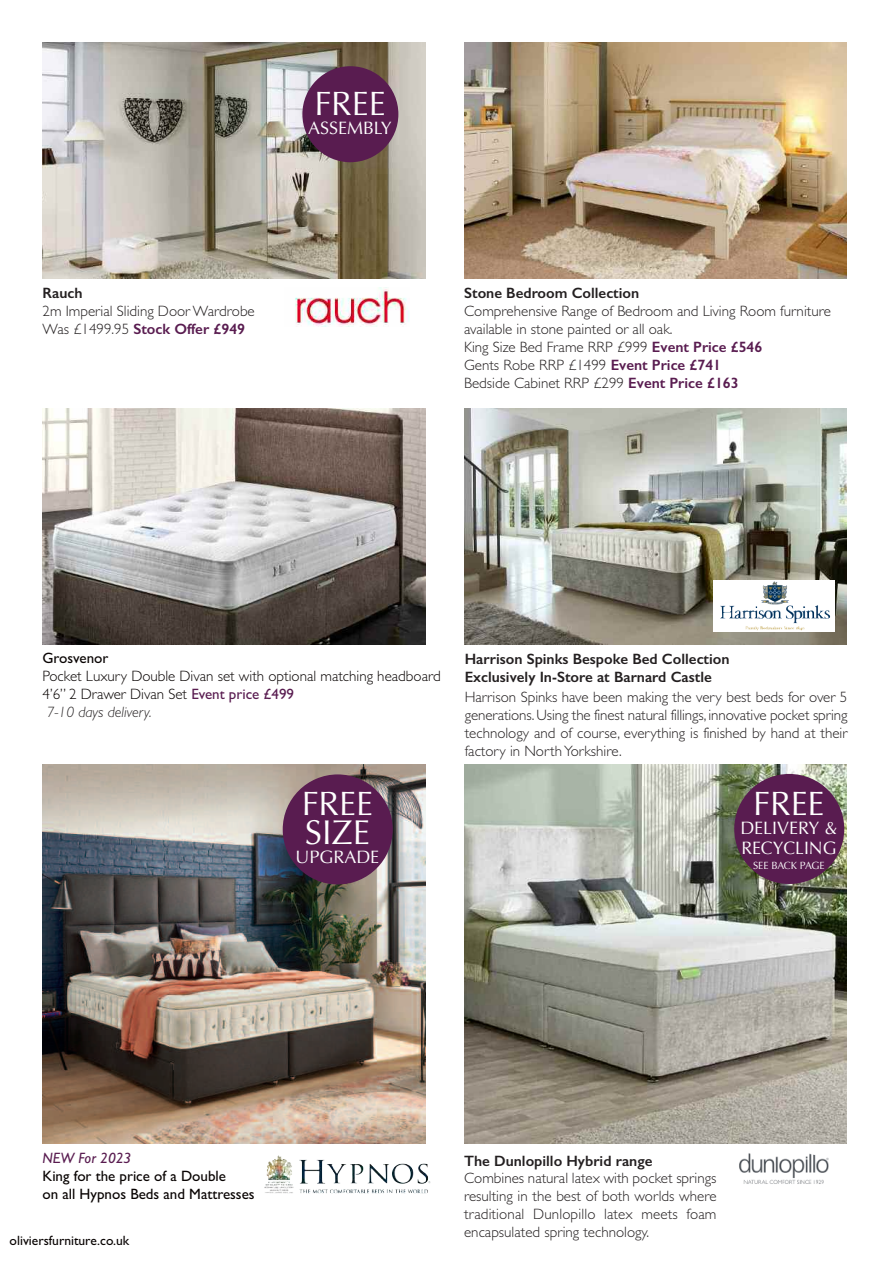
<style>
.page{position:relative;width:893px;height:1263px;background:#fff}
.page>*{position:absolute;margin:0;border:0;box-sizing:border-box;transform-origin:0 0}
.t1{font:34.5px "Optima";color:#fff}
.t2{font:33.9px "Optima";color:#fff}
.t3{font:18px/19.5px "Optima";color:#fff}
.t4{font:300 15px/18px "Gill Sans";color:#231f20}
.t5{font:600 15px/18px "Gill Sans";color:#231f20}
.t6{font:300 15px/18px "Gill Sans";color:#080302}
.t7{font:15px/18px "Gill Sans";color:#080302}
.t8{font:italic 15px "Gill Sans";color:#591c50}
.t9{font:13.5px "Gill Sans";color:#080302}
.t10{font:10.5px "Optima";letter-spacing:-.015em;color:#fff}
.s1{font-weight:600;color:#591c50}
.s2{font-weight:400;color:#591c50}
.s3{font-style:italic;color:#231f20}
</style>
<div class="page">
<img style="left:43px;top:408px;width:382px;height:236px">
<img style="left:43px;top:43px;width:382px;height:235px">
<img style="left:43px;top:764px;width:382px;height:380px">
<img style="left:464px;top:43px;width:383px;height:236px">
<img style="left:265px;top:1155px;width:163px;height:38px">
<img style="left:464px;top:764px;width:383px;height:380px">
<div style="left:302px;top:66px;width:96px;height:96px;background:#591c50;border-radius:50%"></div>
<img style="left:464px;top:408px;width:383px;height:236px">
<img style="left:739px;top:1153px;width:90px;height:31px">
<div style="left:714px;top:580px;width:121px;height:51px;background:#fff"></div>
<img style="left:720px;top:581px;width:69px;height:49px">
<div style="left:734px;top:774px;width:110px;height:110px;background:#591c50;border-radius:50%"></div>
<div style="left:283px;top:774px;width:110px;height:110px;background:#591c50;border-radius:50%"></div>
<img style="left:295px;top:287px;width:115px;height:40px">
<h2 class="t2" style="left:314px;top:83px;width:73px">FREE</h2>
<p class="t3" style="left:308px;top:118px;width:85px">ASSEMBLY</p>
<p class="t5" style="left:43px;top:284px;width:42px">Rauch</p>
<p class="t4" style="left:43px;top:301px;width:214px;line-height:18.6px">2m Imperial Sliding Door Wardrobe<br>Was £1499.95 <span class="s1">Stock Offer £949</span></p>
<p class="t5" style="left:464px;top:284px;width:177px">Stone Bedroom Collection</p>
<p class="t4" style="left:464px;top:301px;width:368px">Comprehensive Range of Bedroom and Living Room furniture available in stone painted or all oak.<br>King Size Bed Frame RRP £999 <span class="s1">Event Price £546<br></span>Gents Robe RRP £1499 <span class="s1">Event Price £741<br></span>Bedside Cabinet RRP £299 <span class="s1">Event Price £163</span></p>
<p class="t7" style="left:43px;top:649px;width:67px">Grosvenor</p>
<p class="t6" style="left:43px;top:667px;width:400px">Pocket Luxury Double Divan set with optional matching headboard<br>4’6” 2 Drawer Divan Set <span class="s2">Event price £499<br></span><span class="s3">7-10 days delivery.</span></p>
<h2 class="t2" style="left:302px;top:784px;width:73px">FREE</h2>
<h1 class="t1" style="left:305px;top:812px;width:67px">SIZE</h1>
<p class="t3" style="left:295px;top:848px;width:85px">UPGRADE</p>
<p class="t5" style="left:465px;top:650px;width:266px">Harrison Spinks Bespoke Bed Collection<br>Exclusively In-Store at Barnard Castle</p>
<p class="t4" style="left:465px;top:688px;width:384px;text-align:justify">Harrison Spinks have been making the very best beds for over 5 generations. Using the finest natural fillings, innovative pocket spring technology and of course, everything is finished by hand at their factory in North Yorkshire.</p>
<h2 class="t2" style="left:753px;top:784px;width:73px">FREE</h2>
<p class="t3" style="left:740px;top:819px;width:99px">DELIVERY &amp;<br>RECYCLING</p>
<p class="t10" style="left:753px;top:859px;width:73px">SEE BACK PAGE</p>
<p class="t8" style="left:43px;top:1149px;width:90px">NEW For 2023</p>
<p class="t7" style="left:43px;top:1166px;width:214px">King for the price of a Double<br>on all Hypnos Beds and Mattresses</p>
<p class="t9" style="left:10px;top:1232px;width:121px">oliviersfurniture.co.uk</p>
<p class="t5" style="left:464px;top:1152px;width:190px">The Dunlopillo Hybrid range</p>
<p class="t4" style="left:464px;top:1169px;width:254px;text-align:justify">Combines natural latex with pocket springs resulting in the best of both worlds where traditional Dunlopillo latex meets foam encapsulated spring technology.</p>
</div>
